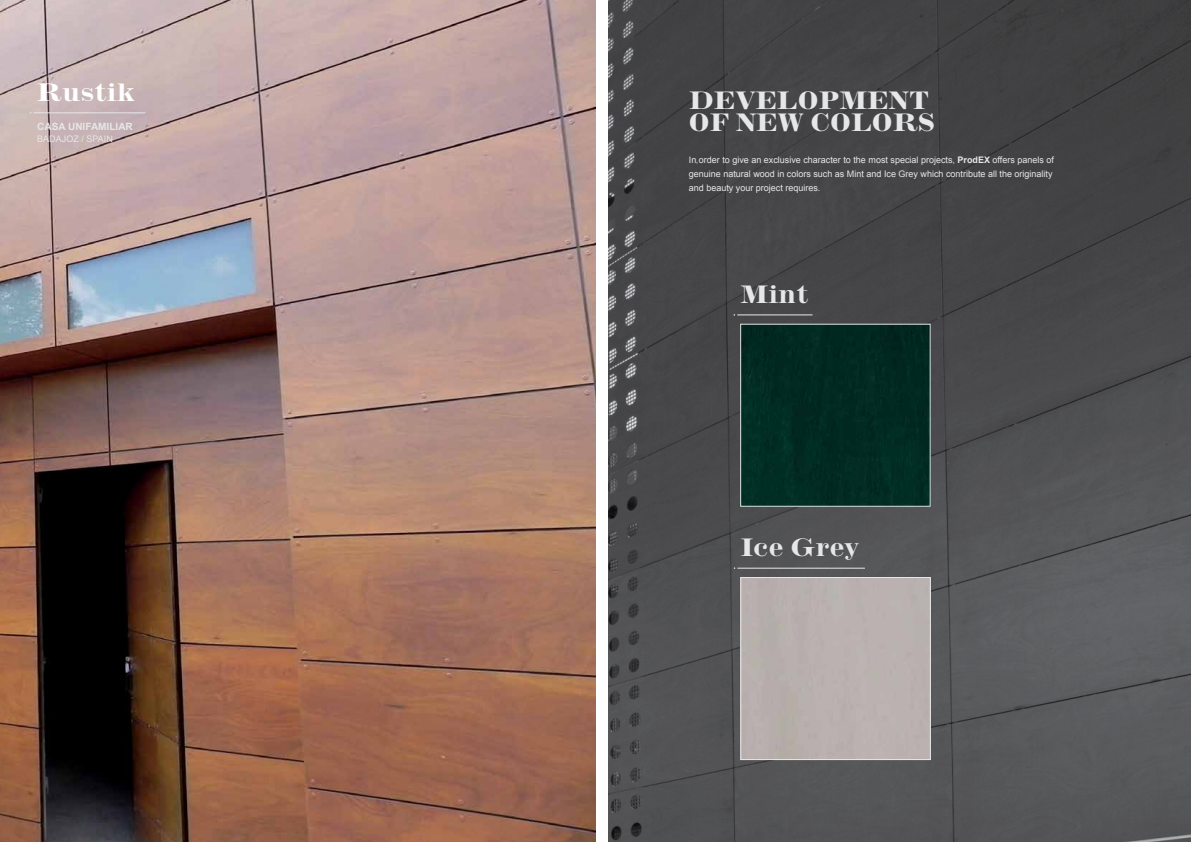
<style>
.page{position:relative;width:1191px;height:842px;background:#fff}
.page>*{position:absolute;margin:0;border:0;box-sizing:border-box;transform-origin:0 0}
.t1{font:700 25px/22px "Inflex MT Std";letter-spacing:.005em;color:#e6e7e8}
.t2{font:700 25px "Inflex MT Std";color:#fff}
.t3{font:700 10px "Arial";letter-spacing:.005em;color:#e6e7e8}
.t4{font:9px/14px "Arial";color:#e6e7e8}
.s1{font-weight:700}
</style>
<div class="page">
<img style="left:608px;top:0;width:583px;height:842px">
<div style="left:742px;top:326px;width:186px;height:178px;background:#002a22"></div>
<img style="left:0;top:0;width:595px;height:842px">
<hr style="left:34px;top:113px;width:111px;height:1px;background:#e6e7e8">
<hr style="left:737px;top:315px;width:75px;height:1px;background:#e6e7e8">
<div style="left:742px;top:579px;width:186px;height:179px;background:#b9b1ae"></div>
<div style="left:740px;top:577px;width:190px;height:183px;border:1px solid #e6e7e8"></div>
<hr style="left:737px;top:568px;width:128px;height:1px;background:#e6e7e8">
<h1 class="t2" style="left:37px;top:78px;width:100px">Rustik</h1>
<p class="t3" style="left:37px;top:120px;width:97px">CASA UNIFAMILIAR</p>
<p class="t4" style="left:37px;top:132px;width:77px">BADAJOZ / SPAIN</p>
<h1 class="t1" style="left:689px;top:90px;width:247px">DEVELOPMENT<br>OF NEW COLORS</h1>
<p class="t4" style="left:689px;top:153px;width:367px">In order to give an exclusive character to the most special projects, <span class="s1">ProdEX</span> offers panels of genuine natural wood in colors such as Mint and Ice Grey which contribute all the originality and beauty your project requires.</p>
<h1 class="t1" style="left:740px;top:284px;width:70px">Mint</h1>
<h1 class="t1" style="left:740px;top:537px;width:120px">Ice Grey</h1>
</div>
